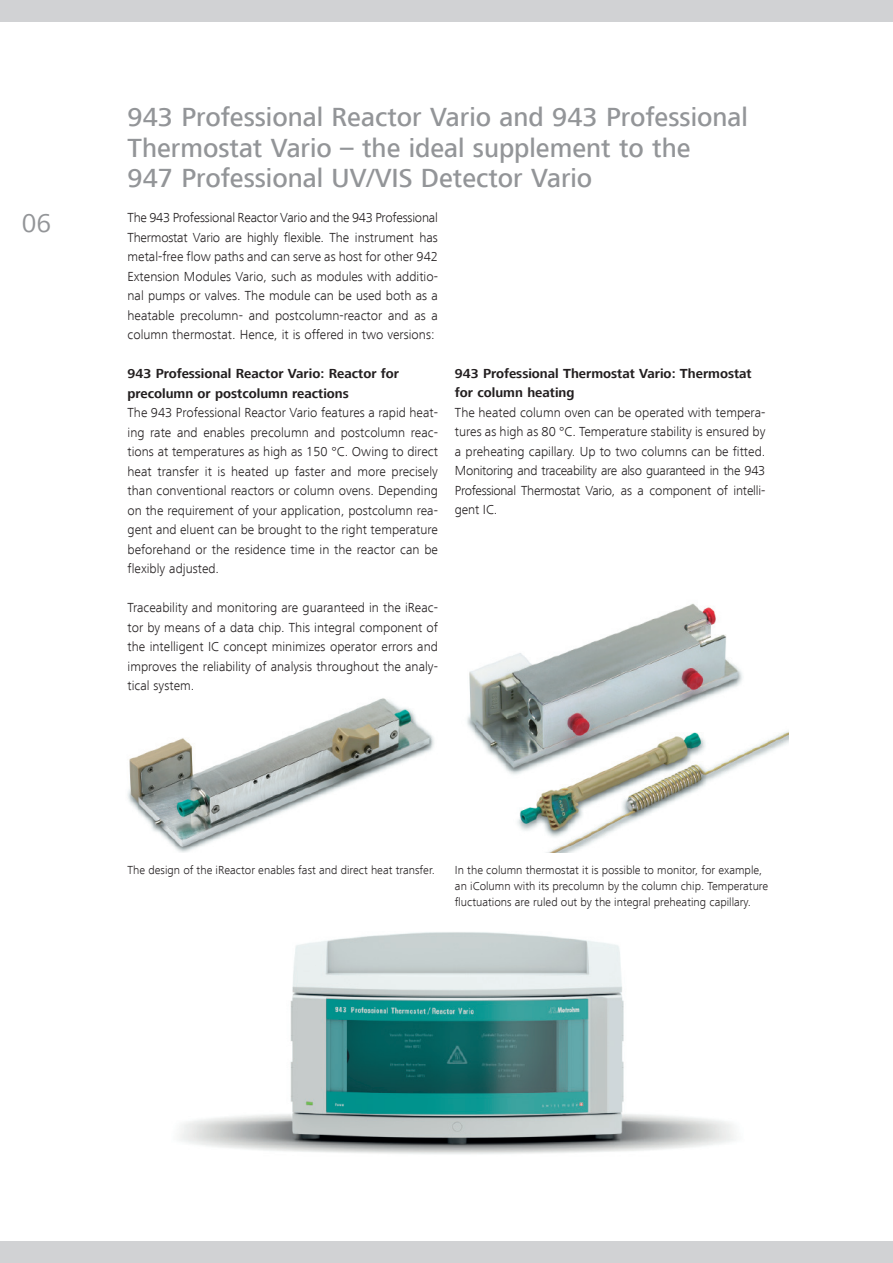
<style>
.page{position:relative;width:893px;height:1263px;background:#fff}
.page>*{position:absolute;margin:0;border:0;box-sizing:border-box;transform-origin:0 0}
.t1{font:500 27px/30.8px "Frutiger Next LT";color:#939598}
.t2{font:27px "Frutiger Next LT";color:#939598}
.t3{font:300 13.5px/19.5px "Frutiger Next LT";color:#231f20;text-align:justify}
.t4{font:700 13.5px/19.5px "Frutiger Next LT";color:#231f20}
.t5{font:300 12px/15.8px "Frutiger Next LT";color:#231f20}
</style>
<div class="page">
<div style="left:0;top:1242px;width:893px;height:21px;background:#d1d2d4"></div>
<div style="left:0;top:0;width:893px;height:21px;background:#d1d2d4"></div>
<img style="left:127px;top:698px;width:307px;height:154px">
<img style="left:467px;top:603px;width:321px;height:249px">
<img style="left:179px;top:932px;width:557px;height:222px">
<h1 class="t2" style="left:22px;top:208px;width:31px">06</h1>
<h1 class="t1" style="left:128px;top:101px;width:622px">943 Professional Reactor Vario and 943 Professional<br>Thermostat Vario – the ideal supplement to the<br>947 Professional UV/VIS Detector Vario</h1>
<p class="t3" style="left:128px;top:208px;width:312px">The 943 Professional Reactor Vario and the 943 Professional Thermostat Vario are highly flexible. The instrument has metal-free flow paths and can serve as host for other 942<br>Extension Modules Vario, such as modules with additio&shy;nal pumps or valves. The module can be used both as a heatable precolumn- and postcolumn-reactor and as a column thermostat. Hence, it is offered in two versions:</p>
<p class="t4" style="left:128px;top:364px;width:273px">943 Professional Reactor Vario: Reactor for precolumn or postcolumn reactions</p>
<p class="t3" style="left:128px;top:403px;width:312px">The 943 Professional Reactor Vario features a rapid heat&shy;ing rate and enables precolumn and postcolumn reac&shy;tions at temperatures as high as 150 °C. Owing to direct heat transfer it is heated up faster and more precisely than conventional reactors or column ovens. Depending on the requirement of your application, postcolumn rea&shy;gent and eluent can be brought to the right temperature beforehand or the residence time in the reactor can be flexibly adjusted.</p>
<p class="t3" style="left:128px;top:598px;width:312px;text-align:left">Traceability and monitoring are guaranteed in the iReac&shy;tor by means of a data chip. This integral component of the intelligent IC concept minimizes operator errors and improves the reliability of analysis throughout the analy-- tical system.</p>
<p class="t4" style="left:455px;top:363px;width:298px">943 Professional Thermostat Vario: Thermostat for column heating</p>
<p class="t3" style="left:455px;top:402px;width:312px">The heated column oven can be operated with tempera&shy;tures as high as 80 °C. Temperature stability is ensured by a preheating capillary. Up to two columns can be fitted.<br>Monitoring and traceability are also guaranteed in the 943<br>Professional Thermostat Vario, as a component of intelli&shy;gent IC.</p>
<p class="t5" style="left:128px;top:862px;width:309px">The design of the iReactor enables fast and direct heat transfer.</p>
<p class="t5" style="left:455px;top:862px;width:315px">In the column thermostat it is possible to monitor, for example, an iColumn with its precolumn by the column chip. Temperature fluctuations are ruled out by the integral preheating capillary.</p>
</div>
